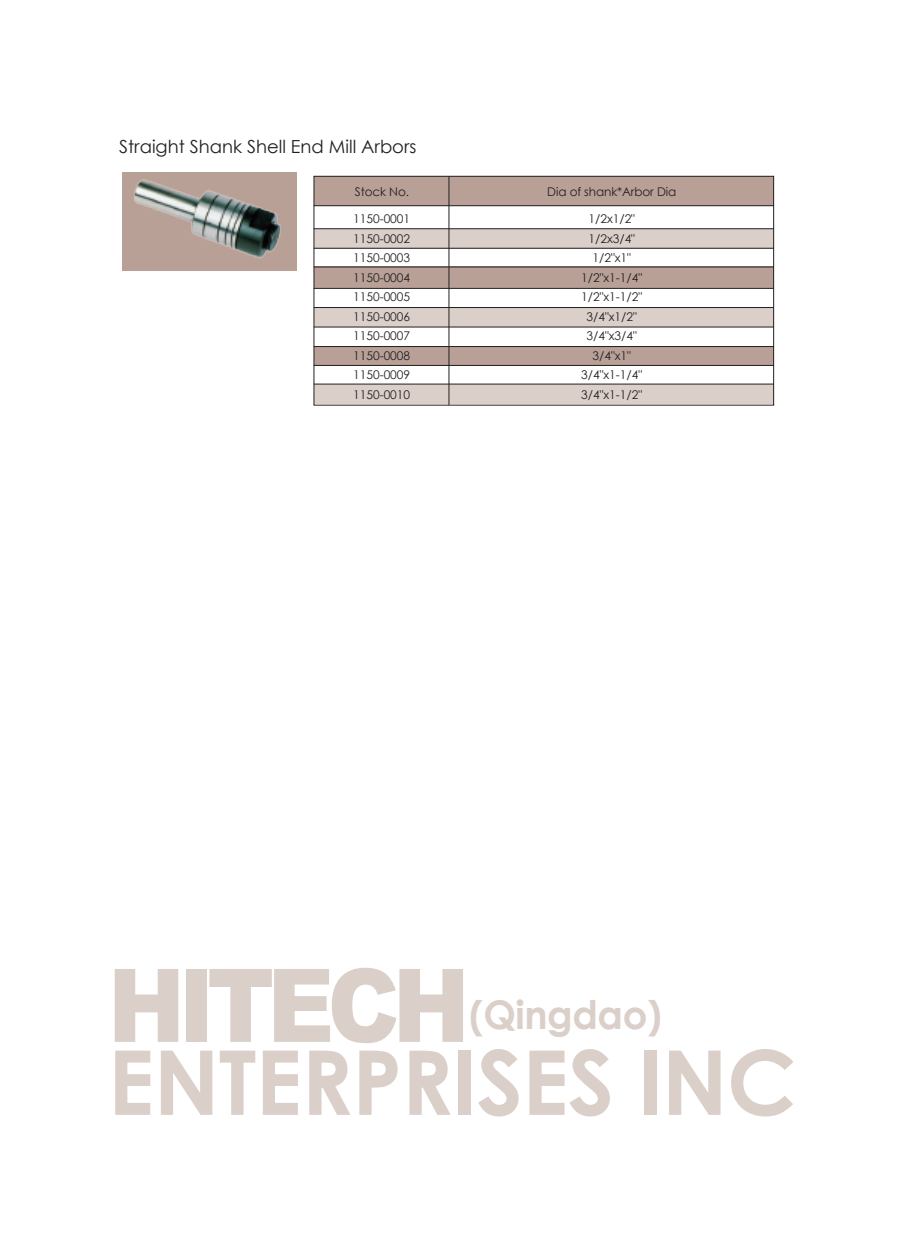
<style>
.page{position:relative;width:919px;height:1238px;background:#fff}
.page>*{position:absolute;margin:0;border:0;box-sizing:border-box;transform-origin:0 0}
.t1{font:900 101.85px "Arial";letter-spacing:-.075em;color:#dbcfc9;scale:.91 1}
.t2{font:700 89.4px "Century Gothic";letter-spacing:-.01em;color:#dbcfc9}
.t3{font:700 39.6px "Century Gothic";letter-spacing:-.01em;color:#dbcfc9}
.t4{font:18px "Century Gothic";color:#231f20}
.t5{font:12px/19.5px "Century Gothic";color:#231f20;text-align:justify}
</style>
<div class="page">
<div style="left:313px;top:229px;width:460px;height:19px;background:#dbcfc9"></div>
<div style="left:314px;top:176px;width:459px;height:30px;background:#b8a097"></div>
<div style="left:314px;top:267px;width:459px;height:21px;background:#b8a097"></div>
<hr style="left:314px;top:205px;width:459px;height:1px;background:#231f20">
<hr style="left:314px;top:228px;width:459px;height:1px;background:#231f20">
<hr style="left:314px;top:248px;width:459px;height:1px;background:#231f20">
<hr style="left:314px;top:266px;width:459px;height:1px;background:#231f20">
<hr style="left:314px;top:288px;width:459px;height:1px;background:#231f20">
<div style="left:313px;top:308px;width:460px;height:19px;background:#dbcfc9"></div>
<hr style="left:314px;top:307px;width:459px;height:1px;background:#231f20">
<hr style="left:314px;top:326px;width:459px;height:1px;background:#231f20">
<div style="left:314px;top:346px;width:459px;height:19px;background:#b8a097"></div>
<hr style="left:314px;top:346px;width:459px;height:1px;background:#231f20">
<hr style="left:314px;top:365px;width:459px;height:1px;background:#231f20">
<div style="left:313px;top:384px;width:460px;height:20px;background:#dbcfc9"></div>
<hr style="left:314px;top:383px;width:459px;height:1px;background:#231f20">
<hr style="left:448px;top:176px;width:1px;height:229px;background:#231f20">
<div style="left:313px;top:176px;width:461px;height:229px;border:1px solid #231f20"></div>
<div style="left:123px;top:172px;width:174px;height:99px;background:#b8a097"></div>
<img style="left:134px;top:179px;width:147px;height:80px">
<h3 class="t4" style="left:119px;top:134px;width:299px">Straight Shank Shell End Mill Arbors</h3>
<p class="t5" style="left:547px;top:181px;width:130px">Dia of shank*Arbor Dia</p>
<p class="t5" style="left:355px;top:181px;width:56px">Stock No.</p>
<p class="t5" style="left:353px;top:209px;width:59px">1150-0001<br>1150-0002<br>1150-0003<br>1150-0004<br>1150-0005<br>1150-0006<br>1150-0007<br>1150-0008<br>1150-0009<br>1150-0010</p>
<p class="t5" style="left:581px;top:209px;width:62px;text-align:center">1/2x1/2"<br>1/2x3/4"<br>1/2"x1"<br>1/2"x1-1/4"<br>1/2"x1-1/2"<br>3/4"x1/2"<br>3/4"x3/4"<br>3/4"x1"<br>3/4"x1-1/4"<br>3/4"x1-1/2"</p>
<h1 class="t1" style="left:108px;top:931px;width:399px">HITECH</h1>
<h3 class="t3" style="left:469px;top:984px;width:194px">(Qingdao)</h3>
<h2 class="t2" style="left:108px;top:1014px;width:690px">ENTERPRISES INC</h2>
</div>
